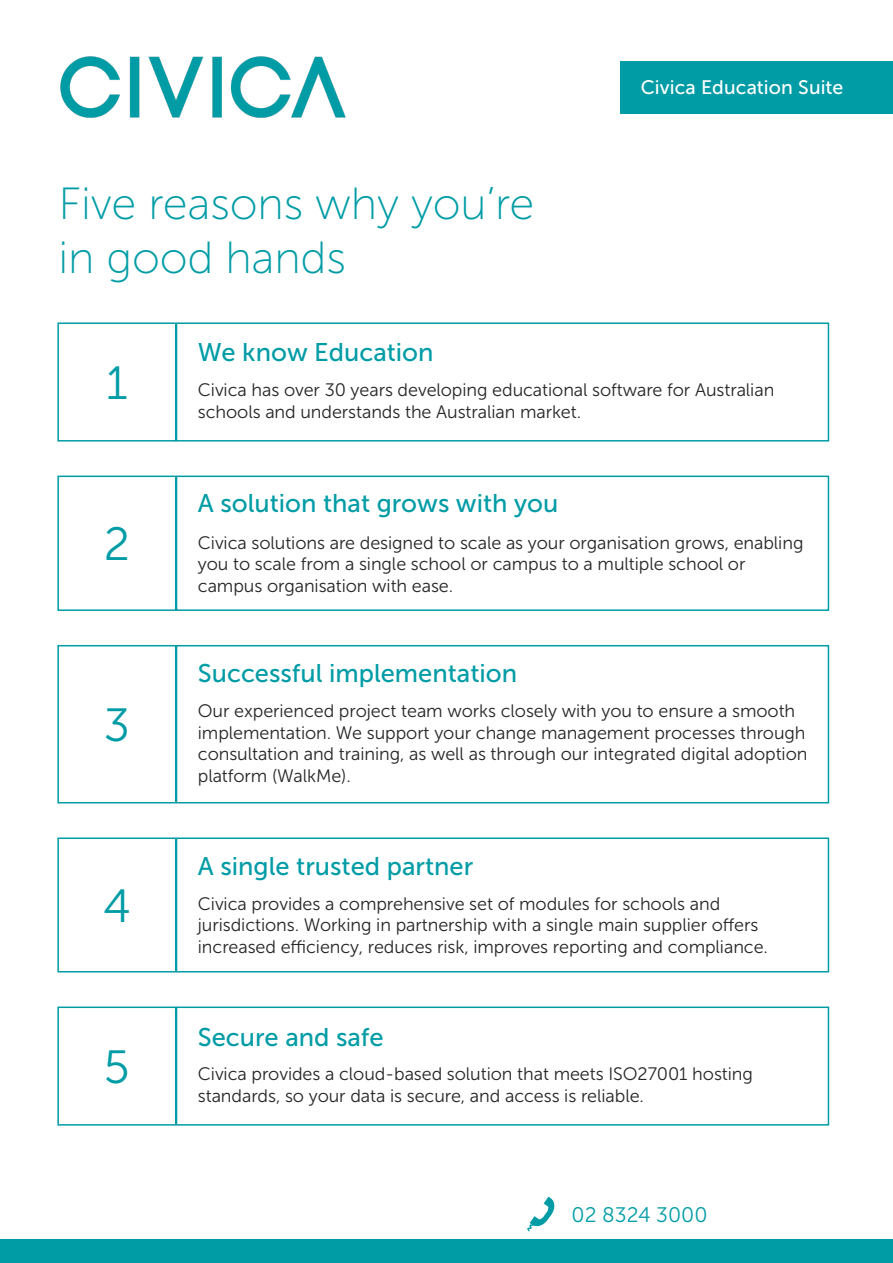
<style>
.page{position:relative;width:893px;height:1263px;background:#fff}
.page>*{position:absolute;margin:0;border:0;box-sizing:border-box;transform-origin:0 0}
.t1{font:46.5px "Museo Sans 300";color:#009ca6}
.t2{font:45px/54px "Museo Sans 100";letter-spacing:-.005em;color:#009ca6}
.t3{font:25.5px "Museo Sans 500";color:#009ca6}
.t4{font:21px "Museo Sans 300";color:#039da7}
.t5{font:19.5px "Museo Sans 500";letter-spacing:.005em;color:#fff}
.t6{font:18px/21.6px "Museo Sans 300";letter-spacing:-.005em;color:#262626}
</style>
<div class="page">
<img style="left:60px;top:56px;width:286px;height:62px">
<div style="left:621px;top:62px;width:272px;height:52px;background:#009ca6"></div>
<div style="left:57px;top:322px;width:119px;height:119px;background:#fff;border:2px solid #009ca6"></div>
<div style="left:176px;top:322px;width:653px;height:119px;background:#fff;border:2px solid #009ca6"></div>
<div style="left:57px;top:476px;width:119px;height:135px;background:#fff;border:2px solid #009ca6"></div>
<div style="left:176px;top:476px;width:653px;height:135px;background:#fff;border:2px solid #009ca6"></div>
<div style="left:57px;top:837px;width:119px;height:135px;background:#fff;border:2px solid #009ca6"></div>
<div style="left:176px;top:837px;width:653px;height:135px;background:#fff;border:2px solid #009ca6"></div>
<div style="left:57px;top:645px;width:119px;height:158px;background:#fff;border:2px solid #009ca6"></div>
<div style="left:176px;top:645px;width:653px;height:158px;background:#fff;border:2px solid #009ca6"></div>
<div style="left:57px;top:1006px;width:119px;height:119px;background:#fff;border:2px solid #009ca6"></div>
<div style="left:176px;top:1006px;width:653px;height:119px;background:#fff;border:2px solid #009ca6"></div>
<div style="left:0;top:1239px;width:217px;height:24px;background:#009ca6"></div>
<div style="left:446px;top:1239px;width:230px;height:24px;background:#009ca6"></div>
<div style="left:217px;top:1239px;width:229px;height:24px;background:#009ca6"></div>
<div style="left:676px;top:1239px;width:217px;height:24px;background:#009ca6"></div>
<svg style="left:527px;top:1197px;width:28px;height:34px"></svg>
<h2 class="t2" style="left:58px;top:177px;width:477px">Five reasons why you’re in good hands</h2>
<h3 class="t3" style="left:198px;top:339px;width:237px">We know Education</h3>
<p class="t5" style="left:641px;top:77px;width:204px">Civica Education Suite</p>
<h1 class="t1" style="left:106px;top:358px;width:23px">1</h1>
<p class="t6" style="left:198px;top:379px;width:578px">Civica has over 30 years developing educational software for Australian schools and understands the Australian market.</p>
<h3 class="t3" style="left:198px;top:489px;width:362px">A solution that grows with you</h3>
<h1 class="t1" style="left:104px;top:519px;width:28px">2</h1>
<p class="t6" style="left:198px;top:532px;width:607px">Civica solutions are designed to scale as your organisation grows, enabling you to scale from a single school or campus to a multiple school or campus organisation with ease.</p>
<h3 class="t3" style="left:198px;top:660px;width:321px">Successful implementation</h3>
<h1 class="t1" style="left:104px;top:700px;width:28px">3</h1>
<p class="t6" style="left:198px;top:700px;width:611px">Our experienced project team works closely with you to ensure a smooth implementation. We support your change management processes through consultation and training, as well as through our integrated digital adoption platform (WalkMe).</p>
<h3 class="t3" style="left:198px;top:852px;width:277px">A single trusted partner</h3>
<h1 class="t1" style="left:103px;top:881px;width:29px">4</h1>
<p class="t6" style="left:198px;top:893px;width:572px">Civica provides a comprehensive set of modules for schools and jurisdictions. Working in partnership with a single main supplier offers increased efficiency, reduces risk, improves reporting and compliance.</p>
<h1 class="t1" style="left:104px;top:1042px;width:27px">5</h1>
<h3 class="t3" style="left:198px;top:1023px;width:187px">Secure and safe</h3>
<p class="t6" style="left:198px;top:1063px;width:557px">Civica provides a cloud-based solution that meets ISO27001 hosting standards, so your data is secure, and access is reliable.</p>
<p class="t4" style="left:572px;top:1203px;width:137px">02 8324 3000</p>
</div>
